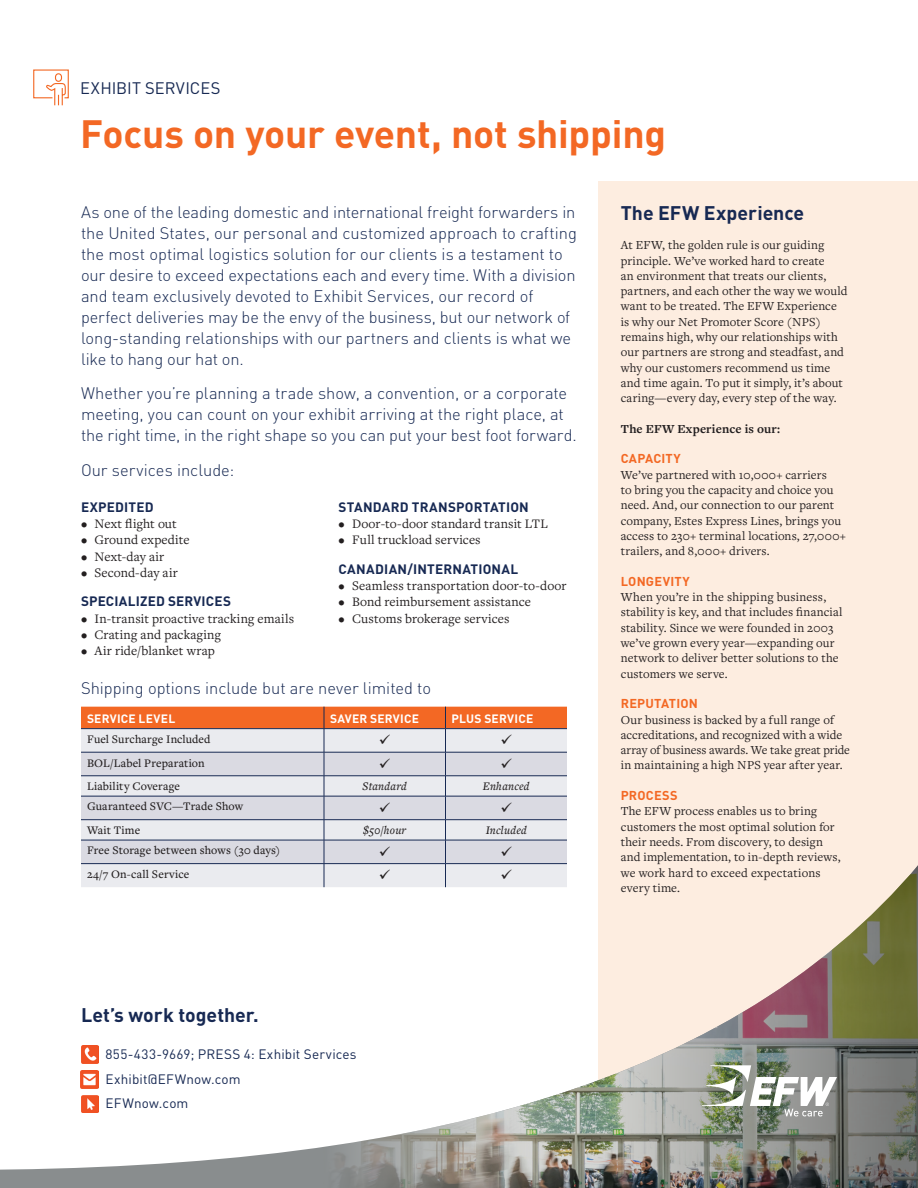
<style>
.page{position:relative;width:918px;height:1188px;background:#fff}
.page>*{position:absolute;margin:0;border:0;box-sizing:border-box;transform-origin:0 0}
.t1{font:700 39px "DIN";letter-spacing:-.005em;color:#f36824}
.t2{font:700 19.5px "DIN";color:#172953}
.t3{font:300 16.5px/21px "DIN";letter-spacing:-.005em;color:#172953}
.t4{font:16.5px "DIN";color:#172953}
.t5{font:13.5px "Freight Text Pro";letter-spacing:.01em;color:#231f20}
.t6{font:700 13.5px "DIN";letter-spacing:.015em;color:#172953}
.t7{font:13.5px "DIN";letter-spacing:.015em;color:#172953}
.t8{font:12.75px/15.3px "Freight Text Pro";letter-spacing:.01em;color:#231f20}
.t9{font:700 12.75px "DIN";letter-spacing:.015em;color:#f36824}
.t10{font:700 12.75px "Freight Text Pro";letter-spacing:.015em;color:#231f20}
.t11{font:500 12px "Freight Text Pro";letter-spacing:.01em;color:#231f20}
.t12{font:700 12px "DIN";letter-spacing:.015em;color:#fff}
.t13{font:italic 500 12px "Freight Text Pro";letter-spacing:.015em;color:#231f20}
</style>
<div class="page">
<div style="left:598px;top:181px;width:320px;height:1007px;background:#fdede0"></div>
<svg style="left:0;top:865px;width:918px;height:323px"></svg>
<img style="left:81px;top:1045px;width:18px;height:18px">
<img style="left:81px;top:1070px;width:18px;height:18px">
<img style="left:81px;top:1095px;width:18px;height:18px">
<svg style="left:710px;top:1065px;width:38px;height:17px"></svg>
<svg style="left:702px;top:1090px;width:44px;height:16px"></svg>
<svg style="left:706px;top:1077px;width:30px;height:18px"></svg>
<svg style="left:750px;top:1077px;width:87px;height:39px;background:#babdb9"></svg>
<svg style="left:33px;top:69px;width:36px;height:37px"></svg>
<svg style="left:81px;top:707px;width:486px;height:180px;background:#dccdcb"></svg>
<p class="t4" style="left:80px;top:78px;width:142px">EXHIBIT SERVICES</p>
<p class="t1" style="left:80px;top:108px;width:587px">Focus on your event, not shipping</p>
<p class="t3" style="left:81px;top:201px;width:497px">As one of the leading domestic and international freight forwarders in the United States, our personal and customized approach to crafting the most optimal logistics solution for our clients is a testament to our desire to exceed expectations each and every time. With a division and team exclusively devoted to Exhibit Services, our record of perfect deliveries may be the envy of the business, but our network of long-standing relationships with our partners and clients is what we like to hang our hat on.</p>
<p class="t3" style="left:81px;top:382px;width:497px">Whether you’re planning a trade show, a convention, or a corporate meeting, you can count on your exhibit arriving at the right place, at the right time, in the right shape so you can put your best foot forward.</p>
<p class="t3" style="left:81px;top:459px;width:155px">Our services include:</p>
<p class="t6" style="left:81px;top:498px;width:74px">EXPEDITED</p>
<p class="t5" style="left:81px;top:515px;width:97px">• Next flight out</p>
<p class="t5" style="left:81px;top:531px;width:110px">• Ground expedite</p>
<p class="t5" style="left:81px;top:547px;width:85px">• Next-day air</p>
<p class="t5" style="left:81px;top:563px;width:98px">• Second-day air</p>
<p class="t6" style="left:81px;top:593px;width:152px">SPECIALIZED SERVICES</p>
<p class="t5" style="left:81px;top:609px;width:215px">• In-transit proactive tracking emails</p>
<p class="t5" style="left:81px;top:626px;width:142px">• Crating and packaging</p>
<p class="t5" style="left:81px;top:642px;width:135px">• Air ride/blanket wrap</p>
<p class="t6" style="left:339px;top:498px;width:192px">STANDARD TRANSPORTATION</p>
<p class="t5" style="left:339px;top:515px;width:211px">• Door-to-door standard transit LTL</p>
<p class="t5" style="left:339px;top:531px;width:144px">• Full truckload services</p>
<p class="t6" style="left:339px;top:560px;width:181px">CANADIAN/INTERNATIONAL</p>
<p class="t5" style="left:339px;top:577px;width:229px">• Seamless transportation door-to-door</p>
<p class="t5" style="left:339px;top:593px;width:194px">• Bond reimbursement assistance</p>
<p class="t5" style="left:339px;top:609px;width:172px">• Customs brokerage services</p>
<p class="t3" style="left:81px;top:677px;width:352px">Shipping options include but are never limited to</p>
<p class="t12" style="left:87px;top:710px;width:90px">SERVICE LEVEL</p>
<p class="t12" style="left:330px;top:710px;width:91px">SAVER SERVICE</p>
<p class="t12" style="left:452px;top:710px;width:83px">PLUS SERVICE</p>
<p class="t11" style="left:87px;top:731px;width:125px">Fuel Surcharge Included</p>
<p class="t11" style="left:87px;top:755px;width:119px">BOL/Label Preparation</p>
<p class="t11" style="left:87px;top:778px;width:95px">Liability Coverage</p>
<p class="t13" style="left:363px;top:778px;width:46px">Standard</p>
<p class="t13" style="left:483px;top:778px;width:48px">Enhanced</p>
<p class="t11" style="left:87px;top:799px;width:158px">Guaranteed SVC—Trade Show</p>
<p class="t11" style="left:87px;top:822px;width:55px">Wait Time</p>
<p class="t13" style="left:363px;top:822px;width:45px">$50/hour</p>
<p class="t13" style="left:486px;top:822px;width:43px">Included</p>
<p class="t11" style="left:87px;top:843px;width:195px">Free Storage between shows (30 days)</p>
<p class="t11" style="left:87px;top:866px;width:104px">24/7 On-call Service</p>
<p class="t2" style="left:621px;top:201px;width:185px">The EFW Experience</p>
<p class="t8" style="left:621px;top:237px;width:228px">At EFW, the golden rule is our guiding principle. We’ve worked hard to create<br>an environment that treats our clients, partners, and each other the way we would want to be treated. The EFW Experience is why our Net Promoter Score (NPS) remains high, why our relationships with our partners are strong and steadfast, and why our customers recommend us time and time again. To put it simply, it’s about caring—every day, every step of the way.</p>
<p class="t10" style="left:621px;top:420px;width:161px">The EFW Experience is our:</p>
<p class="t9" style="left:621px;top:451px;width:62px">CAPACITY</p>
<p class="t8" style="left:621px;top:467px;width:227px">We’ve partnered with 10,000+ carriers<br>to bring you the capacity and choice you need. And, our connection to our parent company, Estes Express Lines, brings you access to 230+ terminal locations, 27,000+ trailers, and 8,000+ drivers.</p>
<p class="t9" style="left:621px;top:573px;width:71px">LONGEVITY</p>
<p class="t8" style="left:621px;top:589px;width:223px">When you’re in the shipping business, stability is key, and that includes financial stability. Since we were founded in 2003 we’ve grown every year—expanding our network to deliver better solutions to the customers we serve.</p>
<p class="t9" style="left:621px;top:695px;width:79px">REPUTATION</p>
<p class="t8" style="left:621px;top:711px;width:231px">Our business is backed by a full range of accreditations, and recognized with a wide array of business awards. We take great pride in maintaining a high NPS year after year.</p>
<p class="t9" style="left:621px;top:787px;width:58px">PROCESS</p>
<p class="t8" style="left:621px;top:803px;width:222px">The EFW process enables us to bring customers the most optimal solution for their needs. From discovery, to design and implementation, to in-depth reviews, we work hard to exceed expectations every time.</p>
<p class="t2" style="left:81px;top:1003px;width:179px">Let’s work together.</p>
<p class="t7" style="left:106px;top:1045px;width:253px">855-433-9669; PRESS 4: Exhibit Services</p>
<p class="t7" style="left:106px;top:1070px;width:137px">Exhibit@EFWnow.com</p>
<p class="t7" style="left:106px;top:1095px;width:84px">EFWnow.com</p>
</div>
